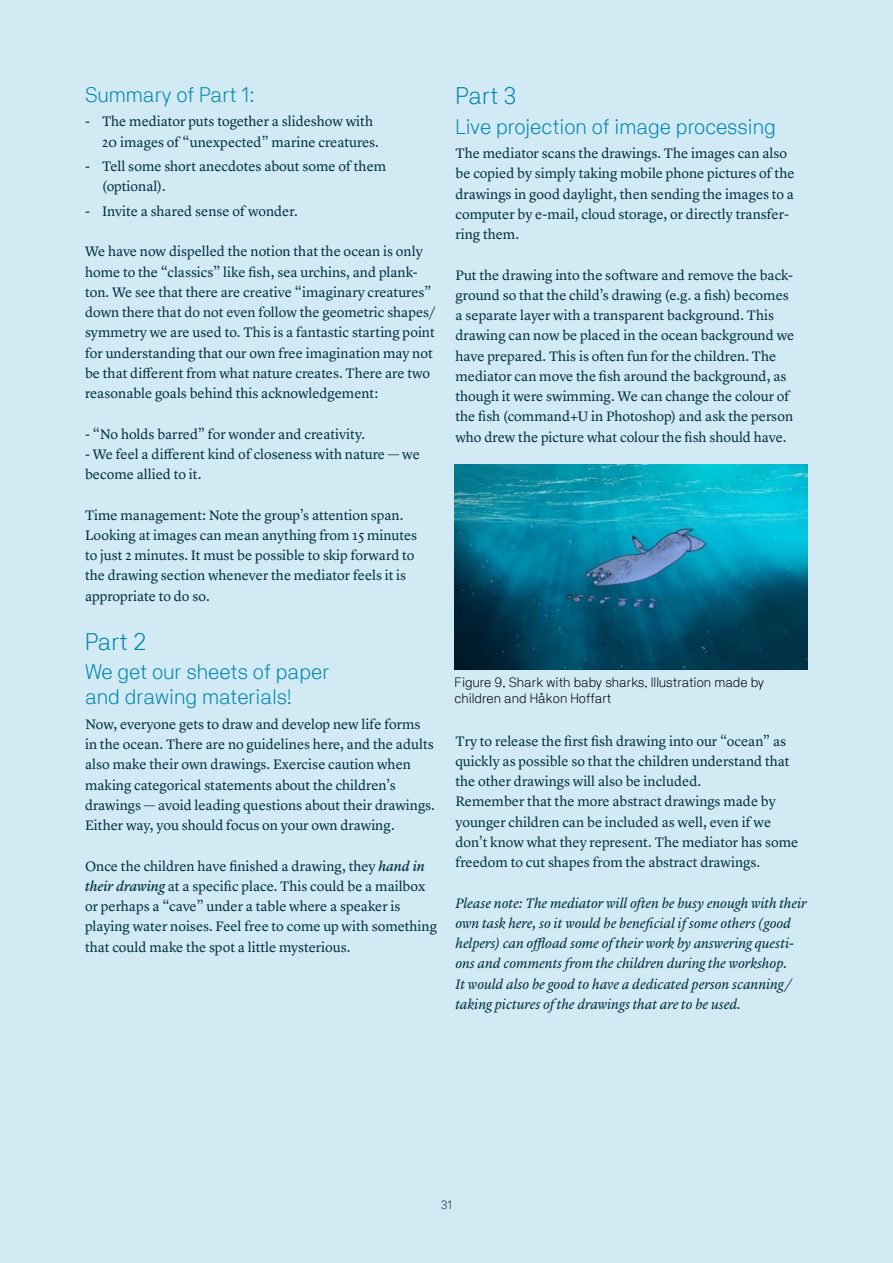
<style>
.page{position:relative;width:893px;height:1263px;background:#d1eaf3}
.page>*{position:absolute;margin:0;border:0;box-sizing:border-box;transform-origin:0 0}
.t1{font:300 24px "NB Akademie Std";color:#0085b0}
.t2{font:300 21px/25.2px "NB Akademie Std";color:#0085b0}
.t3{font:14.25px/20.2px "Lyon Text";color:#002f43}
.t4{font:italic 14.25px/20.2px "Lyon Text";letter-spacing:-.005em;color:#002f43}
.t5{font:300 13.5px/16.2px "NB Akademie Std";color:#000}
.t6{font:300 12px "NB Akademie Std";color:#002f43}
.s1{font-family:"Lyon Text Regular No.2";font-style:italic}
</style>
<div class="page">
<img style="left:455px;top:465px;width:353px;height:205px">
<h2 class="t2" style="left:85px;top:82px;width:171px">Summary of Part 1:</h2>
<p class="t3" style="left:102px;top:110px;width:278px;text-indent:-17px">- The mediator puts together a slideshow with<br>20 images of “unexpected” marine creatures.</p>
<p class="t3" style="left:102px;top:155px;width:286px;text-indent:-17px">- Tell some short anecdotes about some of them (optional).</p>
<p class="t3" style="left:85px;top:200px;width:214px">- Invite a shared sense of wonder.</p>
<p class="t3" style="left:85px;top:240px;width:352px">We have now dispelled the notion that the ocean is only home to the “classics” like fish, sea urchins, and plank&shy;ton. We see that there are creative “imaginary creatures” down there that do not even follow the geometric shapes/ symmetry we are used to. This is a fantastic starting point for understanding that our own free imagination may not be that different from what nature creates. There are two reasonable goals behind this acknowledgement:</p>
<p class="t3" style="left:85px;top:423px;width:282px">- “No holds barred” for wonder and creativity.</p>
<p class="t3" style="left:85px;top:443px;width:336px">- We feel a different kind of closeness with nature — we become allied to it.</p>
<p class="t3" style="left:85px;top:504px;width:334px">Time management: Note the group’s attention span.<br>Looking at images can mean anything from 15 minutes to just 2 minutes. It must be possible to skip forward to the drawing section whenever the mediator feels it is appropriate to do so.</p>
<h1 class="t1" style="left:85px;top:627px;width:63px">Part 2</h1>
<h2 class="t2" style="left:85px;top:659px;width:246px">We get our sheets of paper and drawing materials!</h2>
<p class="t3" style="left:85px;top:713px;width:351px">Now, everyone gets to draw and develop new life forms in the ocean. There are no guidelines here, and the adults also make their own drawings. Exercise caution when making categorical statements about the children’s drawings — avoid leading questions about their drawings.<br>Either way, you should focus on your own drawing.</p>
<p class="t3" style="left:85px;top:854px;width:354px">Once the children have finished a drawing, they <span class="s1">hand in their drawing</span> at a specific place. This could be a mailbox or perhaps a “cave” under a table where a speaker is playing water noises. Feel free to come up with something that could make the spot a little mysterious.</p>
<h1 class="t1" style="left:455px;top:82px;width:63px">Part 3</h1>
<h2 class="t2" style="left:455px;top:113px;width:322px">Live projection of image processing</h2>
<p class="t3" style="left:455px;top:142px;width:341px">The mediator scans the drawings. The images can also be copied by simply taking mobile phone pictures of the drawings in good daylight, then sending the images to a computer by e-mail, cloud storage, or directly transfer&shy;ring them.</p>
<p class="t3" style="left:455px;top:264px;width:340px">Put the drawing into the software and remove the back&shy;ground so that the child’s drawing (e.g. a fish) becomes a separate layer with a transparent background. This drawing can now be placed in the ocean background we have prepared. This is often fun for the children. The mediator can move the fish around the background, as though it were swimming. We can change the colour of the fish (command+U in Photoshop) and ask the person who drew the picture what colour the fish should have.</p>
<p class="t5" style="left:455px;top:674px;width:311px">Figure 9, Shark with baby sharks, Illustration made by children and Håkon Hoffart</p>
<p class="t3" style="left:455px;top:729px;width:344px">Try to release the first fish drawing into our “ocean” as quickly as possible so that the children understand that the other drawings will also be included.<br>Remember that the more abstract drawings made by younger children can be included as well, even if we don’t know what they represent. The mediator has some freedom to cut shapes from the abstract drawings.</p>
<p class="t4" style="left:455px;top:891px;width:353px">Please note: The mediator will often be busy enough with their own task here, so it would be beneficial if some others (good helpers) can offload some of their work by answering questi&shy;ons and comments from the children during the workshop.<br>It would also be good to have a dedicated person scanning/ taking pictures of the drawings that are to be used.</p>
<p class="t6" style="left:441px;top:1197px;width:12px">31</p>
</div>
